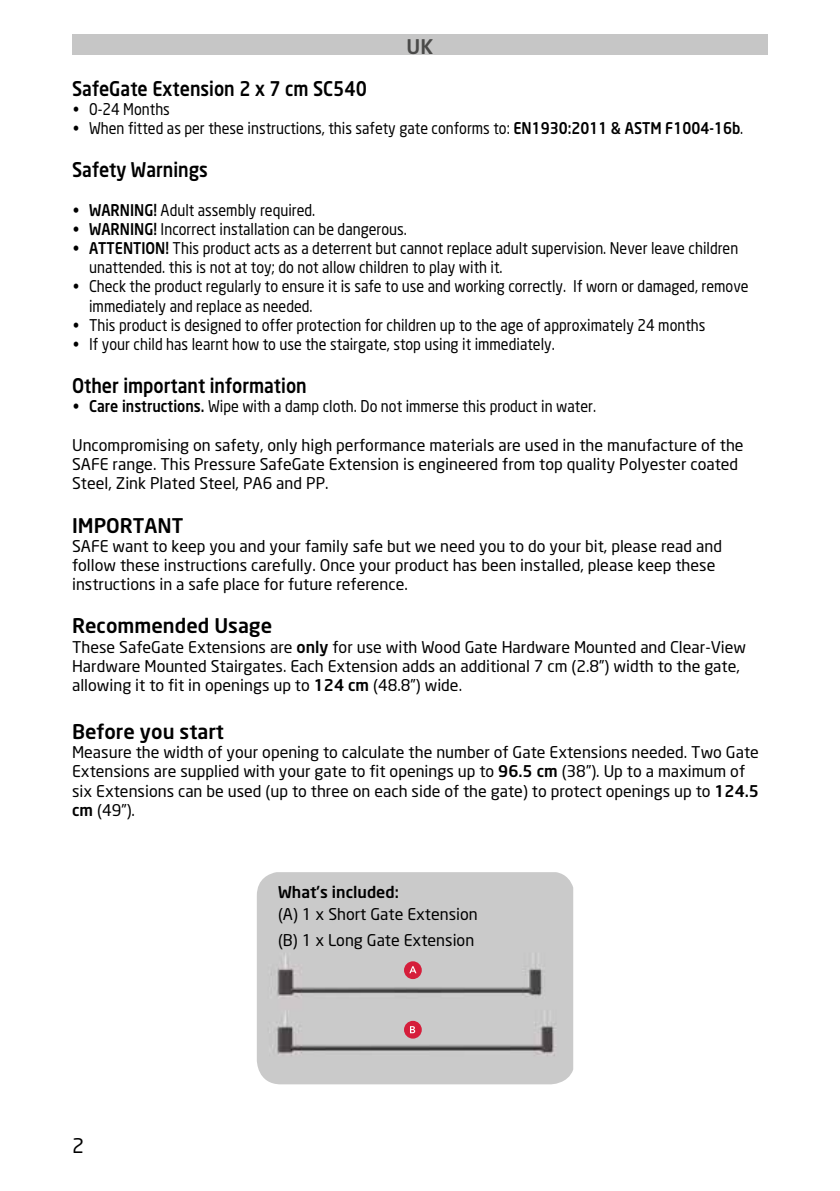
<style>
.page{position:relative;width:840px;height:1191px;background:#fff}
.page>*{position:absolute;margin:0;border:0;box-sizing:border-box;transform-origin:0 0}
.t1{font:500 20px "Neo Sans";color:#000;scale:.89 1}
.t2{font:500 20px "Neo Sans";color:#000}
.t3{font:500 20px "Neo Sans";color:#4a4a49}
.t4{font:20px "Neo Sans";color:#000}
.t5{font:16px/19.2px "Neo Sans";color:#000}
.t6{font:16px/19.2px "Neo Sans";color:#000;scale:.89 1}
.t7{font:500 16px "Neo Sans";color:#000}
.s1{font-weight:500}
</style>
<div class="page">
<img style="left:257px;top:872px;width:316px;height:212px">
<div style="left:404px;top:961px;width:17px;height:18px;background:#d51e3b;border-radius:50%"></div>
<svg style="left:409px;top:966px;width:7px;height:7px"></svg>
<div style="left:404px;top:1020px;width:17px;height:18px;background:#d51e3b;border-radius:50%"></div>
<svg style="left:410px;top:1026px;width:5px;height:7px"></svg>
<div style="left:72px;top:34px;width:695px;height:21px;background:#c6c6c6"></div>
<p class="t3" style="left:406px;top:34px;width:28px">UK</p>
<p class="t1" style="left:72px;top:76px;width:333px">SafeGate Extension 2 x 7 cm SC540</p>
<p class="t6" style="left:73px;top:99px;width:110px">• 0-24 Months</p>
<p class="t6" style="left:73px;top:118px;width:754px">• When fitted as per these instructions, this safety gate conforms to: <span class="s1">EN1930:2011 &amp; ASTM F1004-16b</span>.</p>
<p class="t1" style="left:72px;top:157px;width:154px">Safety Warnings</p>
<p class="t6" style="left:73px;top:200px;width:273px"><span class="s1">• WARNING!</span> Adult assembly required.</p>
<p class="t6" style="left:73px;top:219px;width:376px"><span class="s1">• WARNING!</span> Incorrect installation can be dangerous.</p>
<p class="t6" style="left:89px;top:238px;width:730px;text-indent:-16px"><span class="s1">• ATTENTION!</span> This product acts as a deterrent but cannot replace adult supervision. Never leave children unattended. this is not at toy; do not allow children to play with it.</p>
<p class="t6" style="left:89px;top:277px;width:742px;text-indent:-16px">• Check the product regularly to ensure it is safe to use and working correctly. If worn or damaged, remove immediately and replace as needed.</p>
<p class="t6" style="left:73px;top:315px;width:711px">• This product is designed to offer protection for children up to the age of approximately 24 months</p>
<p class="t6" style="left:73px;top:334px;width:542px">• If your child has learnt how to use the stairgate, stop using it immediately.</p>
<p class="t1" style="left:72px;top:373px;width:265px">Other important information</p>
<p class="t6" style="left:73px;top:397px;width:588px"><span class="s1">• Care instructions.</span> Wipe with a damp cloth. Do not immerse this product in water.</p>
<p class="t5" style="left:72px;top:435px;width:672px">Uncompromising on safety, only high performance materials are used in the manufacture of the<br>SAFE range. This Pressure SafeGate Extension is engineered from top quality Polyester coated<br>Steel, Zink Plated Steel, PA6 and PP.</p>
<p class="t2" style="left:72px;top:512px;width:113px">IMPORTANT</p>
<p class="t5" style="left:72px;top:536px;width:651px">SAFE want to keep you and your family safe but we need you to do your bit, please read and follow these instructions carefully. Once your product has been installed, please keep these instructions in a safe place for future reference.</p>
<p class="t2" style="left:72px;top:613px;width:201px">Recommended Usage</p>
<p class="t5" style="left:72px;top:637px;width:675px">These SafeGate Extensions are <span class="s1">only</span> for use with Wood Gate Hardware Mounted and Clear-View<br>Hardware Mounted Stairgates. Each Extension adds an additional 7 cm (2.8”) width to the gate, allowing it to fit in openings up to <span class="s1">124 cm</span> (48.8”) wide.</p>
<p class="t2" style="left:72px;top:719px;width:153px">Before you start</p>
<p class="t5" style="left:72px;top:742px;width:688px">Measure the width of your opening to calculate the number of Gate Extensions needed. Two Gate Extensions are supplied with your gate to fit openings up to <span class="s1">96.5 cm</span> (38”). Up to a maximum of six Extensions can be used (up to three on each side of the gate) to protect openings up to <span class="s1">124.5 cm</span> (49”).</p>
<p class="t4" style="left:72px;top:1133px;width:14px">2</p>
<p class="t7" style="left:278px;top:881px;width:122px">What’s included:</p>
<p class="t5" style="left:278px;top:901px;width:201px;line-height:26px">(A) 1 x Short Gate Extension (B) 1 x Long Gate Extension</p>
</div>
